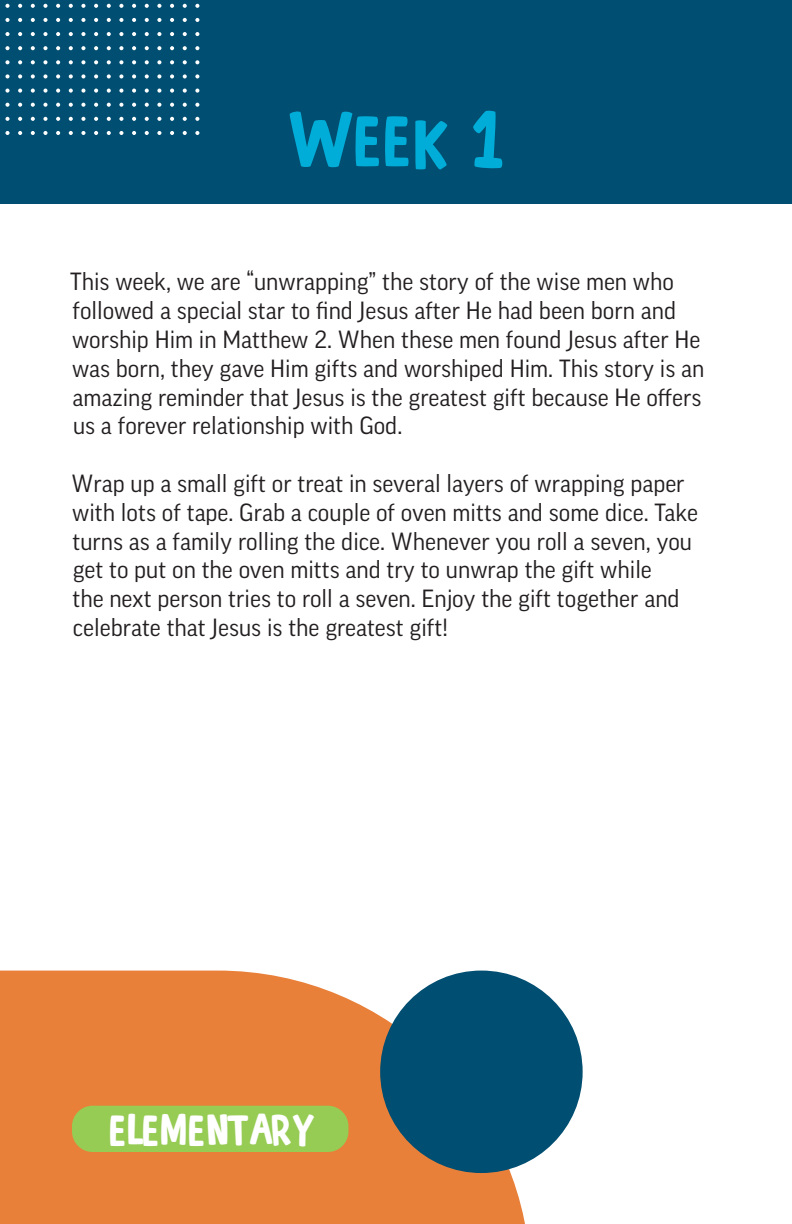
<style>
.page{position:relative;width:792px;height:1224px;background:#fff}
.page>*{position:absolute;margin:0;border:0;box-sizing:border-box;transform-origin:0 0}
.t1{font:76px "French Fries";color:#00add8}
.t2{font:41.2px "French Fries";color:#fff}
.t3{font:24px/28.8px "Good Pro";color:#231f20}
</style>
<div class="page">
<div style="left:0;top:971px;width:531px;height:253px;background:#e9803a"></div>
<div style="left:0;top:0;width:792px;height:203px;background:#004e71"></div>
<svg style="left:195px;top:4px;width:4px;height:4px"></svg>
<svg style="left:195px;top:18px;width:4px;height:4px"></svg>
<svg style="left:195px;top:32px;width:4px;height:4px"></svg>
<svg style="left:195px;top:46px;width:4px;height:4px"></svg>
<svg style="left:195px;top:60px;width:4px;height:4px"></svg>
<svg style="left:195px;top:74px;width:4px;height:4px"></svg>
<svg style="left:195px;top:89px;width:4px;height:4px"></svg>
<svg style="left:195px;top:103px;width:4px;height:4px"></svg>
<svg style="left:195px;top:117px;width:4px;height:4px"></svg>
<svg style="left:195px;top:131px;width:4px;height:4px"></svg>
<svg style="left:183px;top:4px;width:4px;height:4px"></svg>
<svg style="left:183px;top:18px;width:4px;height:4px"></svg>
<svg style="left:183px;top:32px;width:4px;height:4px"></svg>
<svg style="left:183px;top:46px;width:4px;height:4px"></svg>
<svg style="left:183px;top:60px;width:4px;height:4px"></svg>
<svg style="left:183px;top:74px;width:4px;height:4px"></svg>
<svg style="left:183px;top:89px;width:4px;height:4px"></svg>
<svg style="left:183px;top:103px;width:4px;height:4px"></svg>
<svg style="left:183px;top:117px;width:4px;height:4px"></svg>
<svg style="left:183px;top:131px;width:4px;height:4px"></svg>
<svg style="left:170px;top:4px;width:4px;height:4px"></svg>
<svg style="left:170px;top:18px;width:4px;height:4px"></svg>
<svg style="left:170px;top:32px;width:4px;height:4px"></svg>
<svg style="left:170px;top:46px;width:4px;height:4px"></svg>
<svg style="left:170px;top:60px;width:4px;height:4px"></svg>
<svg style="left:170px;top:74px;width:4px;height:4px"></svg>
<svg style="left:170px;top:89px;width:4px;height:4px"></svg>
<svg style="left:170px;top:103px;width:4px;height:4px"></svg>
<svg style="left:170px;top:117px;width:4px;height:4px"></svg>
<svg style="left:170px;top:131px;width:4px;height:4px"></svg>
<svg style="left:157px;top:4px;width:4px;height:4px"></svg>
<svg style="left:157px;top:18px;width:4px;height:4px"></svg>
<svg style="left:157px;top:32px;width:4px;height:4px"></svg>
<svg style="left:157px;top:46px;width:4px;height:4px"></svg>
<svg style="left:157px;top:60px;width:4px;height:4px"></svg>
<svg style="left:157px;top:74px;width:4px;height:4px"></svg>
<svg style="left:157px;top:89px;width:4px;height:4px"></svg>
<svg style="left:157px;top:103px;width:4px;height:4px"></svg>
<svg style="left:157px;top:117px;width:4px;height:4px"></svg>
<svg style="left:157px;top:131px;width:4px;height:4px"></svg>
<svg style="left:145px;top:4px;width:4px;height:4px"></svg>
<svg style="left:145px;top:18px;width:4px;height:4px"></svg>
<svg style="left:145px;top:32px;width:4px;height:4px"></svg>
<svg style="left:145px;top:46px;width:4px;height:4px"></svg>
<svg style="left:145px;top:60px;width:4px;height:4px"></svg>
<svg style="left:145px;top:74px;width:4px;height:4px"></svg>
<svg style="left:145px;top:89px;width:4px;height:4px"></svg>
<svg style="left:145px;top:103px;width:4px;height:4px"></svg>
<svg style="left:145px;top:117px;width:4px;height:4px"></svg>
<svg style="left:145px;top:131px;width:4px;height:4px"></svg>
<svg style="left:132px;top:4px;width:4px;height:4px"></svg>
<svg style="left:132px;top:18px;width:4px;height:4px"></svg>
<svg style="left:132px;top:32px;width:4px;height:4px"></svg>
<svg style="left:132px;top:46px;width:4px;height:4px"></svg>
<svg style="left:132px;top:60px;width:4px;height:4px"></svg>
<svg style="left:132px;top:74px;width:4px;height:4px"></svg>
<svg style="left:132px;top:89px;width:4px;height:4px"></svg>
<svg style="left:132px;top:103px;width:4px;height:4px"></svg>
<svg style="left:132px;top:117px;width:4px;height:4px"></svg>
<svg style="left:132px;top:131px;width:4px;height:4px"></svg>
<svg style="left:119px;top:4px;width:4px;height:4px"></svg>
<svg style="left:119px;top:18px;width:4px;height:4px"></svg>
<svg style="left:119px;top:32px;width:4px;height:4px"></svg>
<svg style="left:119px;top:46px;width:4px;height:4px"></svg>
<svg style="left:119px;top:60px;width:4px;height:4px"></svg>
<svg style="left:119px;top:74px;width:4px;height:4px"></svg>
<svg style="left:119px;top:89px;width:4px;height:4px"></svg>
<svg style="left:119px;top:103px;width:4px;height:4px"></svg>
<svg style="left:119px;top:117px;width:4px;height:4px"></svg>
<svg style="left:119px;top:131px;width:4px;height:4px"></svg>
<svg style="left:107px;top:4px;width:4px;height:4px"></svg>
<svg style="left:107px;top:18px;width:4px;height:4px"></svg>
<svg style="left:107px;top:32px;width:4px;height:4px"></svg>
<svg style="left:107px;top:46px;width:4px;height:4px"></svg>
<svg style="left:107px;top:60px;width:4px;height:4px"></svg>
<svg style="left:107px;top:74px;width:4px;height:4px"></svg>
<svg style="left:107px;top:89px;width:4px;height:4px"></svg>
<svg style="left:107px;top:103px;width:4px;height:4px"></svg>
<svg style="left:107px;top:117px;width:4px;height:4px"></svg>
<svg style="left:107px;top:131px;width:4px;height:4px"></svg>
<svg style="left:94px;top:4px;width:4px;height:4px"></svg>
<svg style="left:94px;top:18px;width:4px;height:4px"></svg>
<svg style="left:94px;top:32px;width:4px;height:4px"></svg>
<svg style="left:94px;top:46px;width:4px;height:4px"></svg>
<svg style="left:94px;top:60px;width:4px;height:4px"></svg>
<svg style="left:94px;top:74px;width:4px;height:4px"></svg>
<svg style="left:94px;top:89px;width:4px;height:4px"></svg>
<svg style="left:94px;top:103px;width:4px;height:4px"></svg>
<svg style="left:94px;top:117px;width:4px;height:4px"></svg>
<svg style="left:94px;top:131px;width:4px;height:4px"></svg>
<svg style="left:81px;top:4px;width:4px;height:4px"></svg>
<svg style="left:81px;top:18px;width:4px;height:4px"></svg>
<svg style="left:81px;top:32px;width:4px;height:4px"></svg>
<svg style="left:81px;top:46px;width:4px;height:4px"></svg>
<svg style="left:81px;top:60px;width:4px;height:4px"></svg>
<svg style="left:81px;top:74px;width:4px;height:4px"></svg>
<svg style="left:81px;top:89px;width:4px;height:4px"></svg>
<svg style="left:81px;top:103px;width:4px;height:4px"></svg>
<svg style="left:81px;top:117px;width:4px;height:4px"></svg>
<svg style="left:81px;top:131px;width:4px;height:4px"></svg>
<svg style="left:69px;top:4px;width:4px;height:4px"></svg>
<svg style="left:69px;top:18px;width:4px;height:4px"></svg>
<svg style="left:69px;top:32px;width:4px;height:4px"></svg>
<svg style="left:69px;top:46px;width:4px;height:4px"></svg>
<svg style="left:69px;top:60px;width:4px;height:4px"></svg>
<svg style="left:69px;top:74px;width:4px;height:4px"></svg>
<svg style="left:69px;top:89px;width:4px;height:4px"></svg>
<svg style="left:69px;top:103px;width:4px;height:4px"></svg>
<svg style="left:69px;top:117px;width:4px;height:4px"></svg>
<svg style="left:69px;top:131px;width:4px;height:4px"></svg>
<svg style="left:56px;top:4px;width:4px;height:4px"></svg>
<svg style="left:56px;top:18px;width:4px;height:4px"></svg>
<svg style="left:56px;top:32px;width:4px;height:4px"></svg>
<svg style="left:56px;top:46px;width:4px;height:4px"></svg>
<svg style="left:56px;top:60px;width:4px;height:4px"></svg>
<svg style="left:56px;top:74px;width:4px;height:4px"></svg>
<svg style="left:56px;top:89px;width:4px;height:4px"></svg>
<svg style="left:56px;top:103px;width:4px;height:4px"></svg>
<svg style="left:56px;top:117px;width:4px;height:4px"></svg>
<svg style="left:56px;top:131px;width:4px;height:4px"></svg>
<svg style="left:43px;top:4px;width:5px;height:4px"></svg>
<svg style="left:43px;top:18px;width:5px;height:4px"></svg>
<svg style="left:43px;top:32px;width:5px;height:4px"></svg>
<svg style="left:43px;top:46px;width:5px;height:4px"></svg>
<svg style="left:43px;top:60px;width:5px;height:4px"></svg>
<svg style="left:43px;top:74px;width:5px;height:4px"></svg>
<svg style="left:43px;top:89px;width:5px;height:4px"></svg>
<svg style="left:43px;top:103px;width:5px;height:4px"></svg>
<svg style="left:43px;top:117px;width:5px;height:4px"></svg>
<svg style="left:43px;top:131px;width:5px;height:4px"></svg>
<svg style="left:31px;top:4px;width:4px;height:4px"></svg>
<svg style="left:31px;top:18px;width:4px;height:4px"></svg>
<svg style="left:31px;top:32px;width:4px;height:4px"></svg>
<svg style="left:31px;top:46px;width:4px;height:4px"></svg>
<svg style="left:31px;top:60px;width:4px;height:4px"></svg>
<svg style="left:31px;top:74px;width:4px;height:4px"></svg>
<svg style="left:31px;top:89px;width:4px;height:4px"></svg>
<svg style="left:31px;top:103px;width:4px;height:4px"></svg>
<svg style="left:31px;top:117px;width:4px;height:4px"></svg>
<svg style="left:31px;top:131px;width:4px;height:4px"></svg>
<svg style="left:18px;top:4px;width:4px;height:4px"></svg>
<svg style="left:18px;top:18px;width:4px;height:4px"></svg>
<svg style="left:18px;top:32px;width:4px;height:4px"></svg>
<svg style="left:18px;top:46px;width:4px;height:4px"></svg>
<svg style="left:18px;top:60px;width:4px;height:4px"></svg>
<svg style="left:18px;top:74px;width:4px;height:4px"></svg>
<svg style="left:18px;top:89px;width:4px;height:4px"></svg>
<svg style="left:18px;top:103px;width:4px;height:4px"></svg>
<svg style="left:18px;top:117px;width:4px;height:4px"></svg>
<svg style="left:18px;top:131px;width:4px;height:4px"></svg>
<svg style="left:5px;top:4px;width:5px;height:4px"></svg>
<svg style="left:5px;top:18px;width:5px;height:4px"></svg>
<svg style="left:5px;top:32px;width:5px;height:4px"></svg>
<svg style="left:5px;top:46px;width:5px;height:4px"></svg>
<svg style="left:5px;top:60px;width:5px;height:4px"></svg>
<svg style="left:5px;top:74px;width:5px;height:4px"></svg>
<svg style="left:5px;top:89px;width:5px;height:4px"></svg>
<svg style="left:5px;top:103px;width:5px;height:4px"></svg>
<svg style="left:5px;top:117px;width:5px;height:4px"></svg>
<svg style="left:5px;top:131px;width:5px;height:4px"></svg>
<div style="left:380px;top:971px;width:203px;height:202px;background:#004e71;border-radius:50%"></div>
<div style="left:72px;top:1106px;width:276px;height:46px;background:#96cb54;border-radius:21px"></div>
<p class="t1" style="left:286px;top:102px;width:221px">Week 1</p>
<p class="t3" style="left:70px;top:267px;width:636px">This week, we are “unwrapping” the story of the wise men who followed a special star to find Jesus after He had been born and worship Him in Matthew 2. When these men found Jesus after He was born, they gave Him gifts and worshiped Him. This story is an amazing reminder that Jesus is the greatest gift because He offers us a forever relationship with God.</p>
<p class="t3" style="left:71px;top:469px;width:628px">Wrap up a small gift or treat in several layers of wrapping paper with lots of tape. Grab a couple of oven mitts and some dice. Take turns as a family rolling the dice. Whenever you roll a seven, you get to put on the oven mitts and try to unwrap the gift while<br>the next person tries to roll a seven. Enjoy the gift together and celebrate that Jesus is the greatest gift!</p>
<h2 class="t2" style="left:109px;top:1109px;width:206px">ELEMENTARY</h2>
</div>
